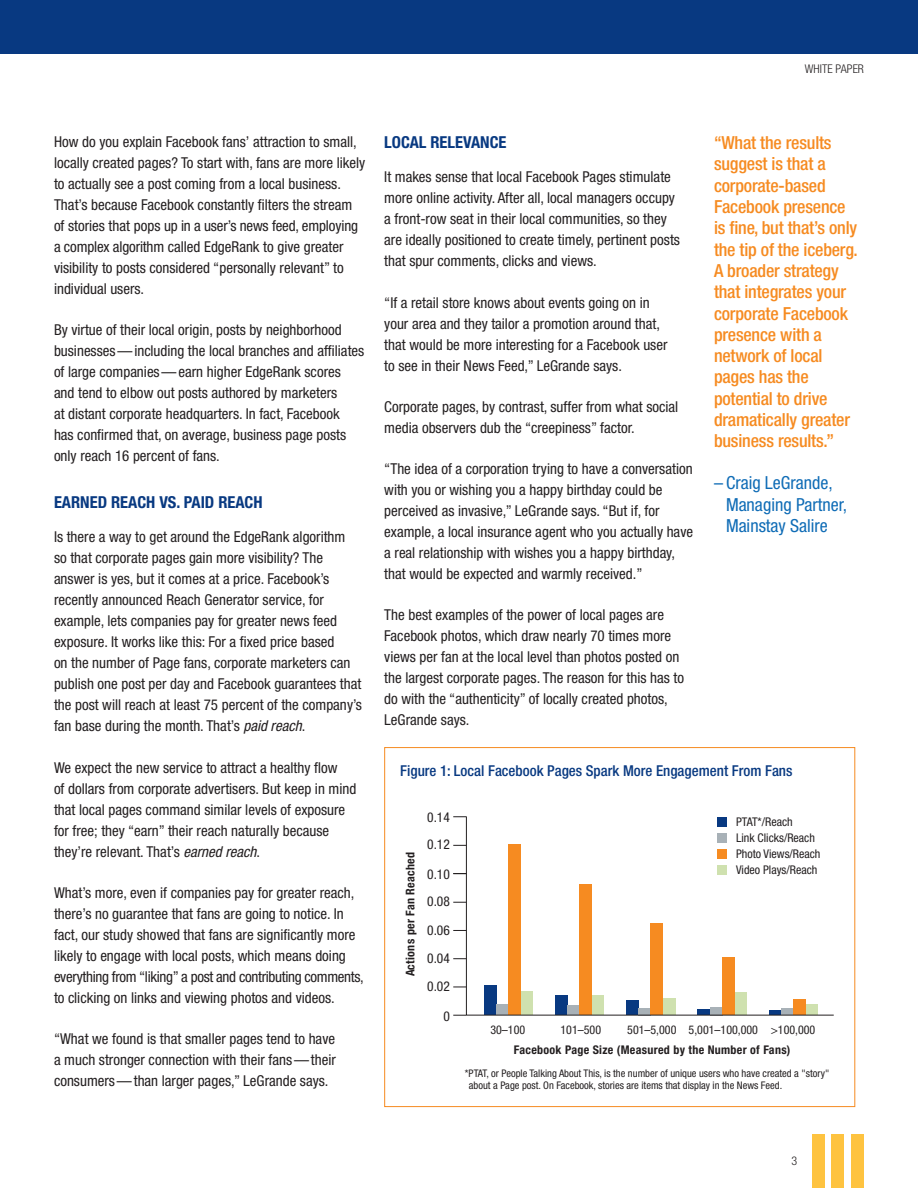
<style>
.page{position:relative;width:918px;height:1188px;background:#fff}
.page>*{position:absolute;margin:0;border:0;box-sizing:border-box;transform-origin:0 0}
.Callout{font:500 condensed 18px/21.3px "Helvetica Neue";letter-spacing:-.01em;color:#f68b21}
.Quote_Source{font:condensed 18px/21.6px "Helvetica Neue";color:#0f6cb6}
.Header2{font:700 condensed 16.5px "Helvetica Neue";color:#083981}
.Body{font:condensed 15px/21px "Helvetica Neue";color:#231f20}
.Figure_Caption{font:500 condensed 15px "Helvetica Neue";color:#083981}
.t1{font:condensed 13.5px "Helvetica Neue LT Std";color:#231f20}
.t2{font:condensed 12px/15.9px "Helvetica Neue LT Std";color:#231f20}
.t3{font:700 condensed 12px "Helvetica Neue LT Std";letter-spacing:.025em;color:#231f20}
.t4{font:300 condensed 12px "Helvetica Neue";color:#231f20}
.t5{font:condensed 10.5px/12.6px "Helvetica Neue LT Std";color:#231f20}
.s1{font-style:italic}
</style>
<div class="page">
<div style="left:812px;top:1134px;width:13px;height:54px;background:#fec340"></div>
<div style="left:831px;top:1134px;width:13px;height:54px;background:#fec340"></div>
<div style="left:851px;top:1134px;width:13px;height:54px;background:#fec340"></div>
<div style="left:0;top:0;width:918px;height:54px;background:#083981"></div>
<div style="left:484px;top:986px;width:12px;height:29px;background:#083981"></div>
<div style="left:520px;top:991px;width:13px;height:24px;background:#cfe1af"></div>
<div style="left:496px;top:1004px;width:12px;height:11px;background:#a8b1b7"></div>
<div style="left:508px;top:844px;width:12px;height:171px;background:#f68b21"></div>
<div style="left:555px;top:995px;width:12px;height:20px;background:#083981"></div>
<div style="left:592px;top:996px;width:12px;height:19px;background:#cfe1af"></div>
<div style="left:567px;top:1006px;width:13px;height:9px;background:#a8b1b7"></div>
<div style="left:580px;top:885px;width:12px;height:130px;background:#f68b21"></div>
<div style="left:627px;top:1001px;width:12px;height:14px;background:#083981"></div>
<div style="left:663px;top:999px;width:12px;height:16px;background:#cfe1af"></div>
<div style="left:639px;top:1008px;width:12px;height:7px;background:#a8b1b7"></div>
<div style="left:651px;top:924px;width:12px;height:91px;background:#f68b21"></div>
<div style="left:698px;top:1010px;width:12px;height:5px;background:#083981"></div>
<div style="left:734px;top:993px;width:12px;height:22px;background:#cfe1af"></div>
<div style="left:710px;top:1007px;width:12px;height:8px;background:#a8b1b7"></div>
<div style="left:722px;top:958px;width:12px;height:57px;background:#f68b21"></div>
<div style="left:769px;top:1010px;width:12px;height:5px;background:#083981"></div>
<div style="left:805px;top:1005px;width:13px;height:10px;background:#cfe1af"></div>
<div style="left:781px;top:1009px;width:12px;height:6px;background:#a8b1b7"></div>
<div style="left:793px;top:1000px;width:12px;height:15px;background:#f68b21"></div>
<hr style="left:466px;top:817px;width:1px;height:198px;background:#231f20">
<hr style="left:466px;top:1015px;width:368px;height:1px;background:#231f20">
<svg style="left:453px;top:1015px;width:13px;height:1px"></svg>
<svg style="left:453px;top:987px;width:13px;height:1px"></svg>
<svg style="left:453px;top:958px;width:13px;height:1px"></svg>
<svg style="left:453px;top:930px;width:13px;height:1px"></svg>
<svg style="left:453px;top:902px;width:13px;height:1px"></svg>
<svg style="left:453px;top:873px;width:13px;height:1px"></svg>
<svg style="left:453px;top:845px;width:13px;height:1px"></svg>
<svg style="left:453px;top:816px;width:13px;height:1px"></svg>
<div style="left:717px;top:817px;width:10px;height:10px;background:#083981"></div>
<div style="left:717px;top:833px;width:10px;height:10px;background:#a8b1b7"></div>
<div style="left:717px;top:849px;width:10px;height:10px;background:#f68b21"></div>
<div style="left:717px;top:865px;width:10px;height:10px;background:#cfe1af"></div>
<p class="t4" style="left:805px;top:62px;width:61px">WHITE PAPER</p>
<p class="Body" style="left:54px;top:131px;width:313px">How do you explain Facebook fans’ attraction to small, locally created pages? To start with, fans are more likely to actually see a post coming from a local business.<br>That’s because Facebook constantly filters the stream of stories that pops up in a user’s news feed, employing a complex algorithm called EdgeRank to give greater visibility to posts considered “personally relevant” to individual users.</p>
<p class="Body" style="left:54px;top:319px;width:312px">By virtue of their local origin, posts by neighborhood businesses—including the local branches and affiliates of large companies—earn higher EdgeRank scores and tend to elbow out posts authored by marketers<br>at distant corporate headquarters. In fact, Facebook<br>has confirmed that, on average, business page posts only reach 16 percent of fans.</p>
<p class="Header2" style="left:54px;top:492px;width:210px">EARNED REACH VS. PAID REACH</p>
<p class="Body" style="left:54px;top:526px;width:310px">Is there a way to get around the EdgeRank algorithm<br>so that corporate pages gain more visibility? The answer is yes, but it comes at a price. Facebook’s recently announced Reach Generator service, for example, lets companies pay for greater news feed exposure. It works like this: For a fixed price based<br>on the number of Page fans, corporate marketers can publish one post per day and Facebook guarantees that the post will reach at least 75 percent of the company’s fan base during the month. That’s <span class="s1">paid reach</span>.</p>
<p class="Body" style="left:54px;top:757px;width:304px">We expect the new service to attract a healthy flow<br>of dollars from corporate advertisers. But keep in mind that local pages command similar levels of exposure for free; they “earn” their reach naturally because they’re relevant. That’s <span class="s1">earned reach</span>.</p>
<p class="Body" style="left:54px;top:882px;width:311px">What’s more, even if companies pay for greater reach, there’s no guarantee that fans are going to notice. In fact, our study showed that fans are significantly more likely to engage with local posts, which means doing everything from “liking” a post and contributing comments, to clicking on links and viewing photos and videos.</p>
<p class="Body" style="left:54px;top:1028px;width:283px;text-align:justify">“What we found is that smaller pages tend to have a much stronger connection with their fans—their consumers—than larger pages,” LeGrande says.</p>
<p class="Header2" style="left:384px;top:132px;width:124px">LOCAL RELEVANCE</p>
<p class="Body" style="left:384px;top:166px;width:297px">It makes sense that local Facebook Pages stimulate more online activity. After all, local managers occupy a front-row seat in their local communities, so they are ideally positioned to create timely, pertinent posts that spur comments, clicks and views.</p>
<p class="Body" style="left:384px;top:292px;width:285px">“If a retail store knows about events going on in your area and they tailor a promotion around that, that would be more interesting for a Facebook user to see in their News Feed,” LeGrande says.</p>
<p class="Body" style="left:384px;top:396px;width:296px">Corporate pages, by contrast, suffer from what social media observers dub the “creepiness” factor.</p>
<p class="Body" style="left:384px;top:458px;width:310px">“The idea of a corporation trying to have a conversation with you or wishing you a happy birthday could be perceived as invasive,” LeGrande says. “But if, for example, a local insurance agent who you actually have a real relationship with wishes you a happy birthday, that would be expected and warmly received.”</p>
<p class="Body" style="left:384px;top:604px;width:301px">The best examples of the power of local pages are Facebook photos, which draw nearly 70 times more views per fan at the local level than photos posted on the largest corporate pages. The reason for this has to do with the “authenticity” of locally created photos, LeGrande says.</p>
<p class="Callout" style="left:714px;top:132px;width:145px">“What the results suggest is that a corporate-based<br>Facebook presence is fine, but that’s only the tip of the iceberg.<br>A broader strategy that integrates your corporate Facebook presence with a network of local pages has the potential to drive dramatically greater business results.”</p>
<p class="Quote_Source" style="left:726px;top:472px;width:123px;text-indent:-12px">– Craig LeGrande,<br>Managing Partner,<br>Mainstay Salire</p>
<p class="Figure_Caption" style="left:400px;top:762px;width:394px">Figure 1: Local Facebook Pages Spark More Engagement From Fans</p>
<p class="t3" style="left:403px;top:976px;width:126px;rotate:-90deg">Actions per Fan Reached</p>
<p class="t1" style="left:427px;top:809px;width:24px">0.14</p>
<p class="t1" style="left:427px;top:836px;width:24px">0.12</p>
<p class="t1" style="left:427px;top:866px;width:24px">0.10</p>
<p class="t1" style="left:427px;top:893px;width:24px">0.08</p>
<p class="t1" style="left:427px;top:922px;width:24px">0.06</p>
<p class="t1" style="left:427px;top:951px;width:24px">0.04</p>
<p class="t1" style="left:427px;top:979px;width:24px">0.02</p>
<p class="t1" style="left:443px;top:1009px;width:8px">0</p>
<p class="t2" style="left:736px;top:814px;width:86px">PTAT*/Reach<br>Link Clicks/Reach<br>Photo Views/Reach<br>Video Plays/Reach</p>
<p class="t2" style="left:490px;top:1021px;width:36px">30–100</p>
<p class="t2" style="left:561px;top:1021px;width:42px">101–500</p>
<p class="t2" style="left:627px;top:1021px;width:190px">501–5,000 5,001–100,000 &gt;100,000</p>
<p class="t3" style="left:514px;top:1043px;width:278px">Facebook Page Size (Measured by the Number of Fans)</p>
<p class="t5" style="left:469px;top:1067px;width:362px;text-indent:-4px">*PTAT, or People Talking About This, is the number of unique users who have created a "story" about a Page post. On Facebook, stories are items that display in the News Feed.</p>
<p class="t4" style="left:791px;top:1154px;width:7px">3</p>
</div>
